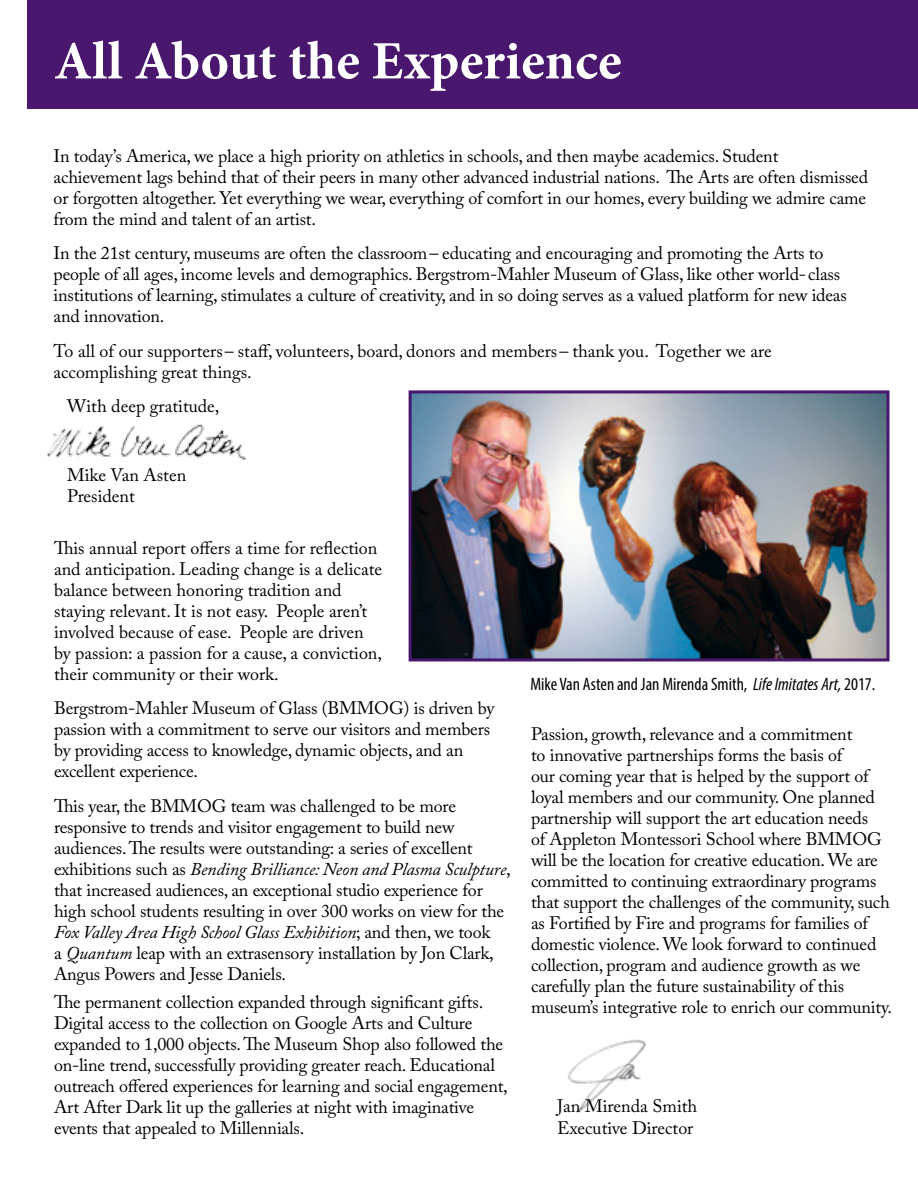
<style>
.page{position:relative;width:918px;height:1188px;background:#fff}
.page>*{position:absolute;margin:0;border:0;box-sizing:border-box;transform-origin:0 0}
.t1{font:700 54px "Minion Pro";color:#fff}
.t2{font:18px/21px "Adobe Caslon Pro";letter-spacing:-.01em;color:#000}
.t3{font:condensed 18px "Myriad Pro";color:#000}
.s1{font-style:italic}
</style>
<div class="page">
<div style="left:27px;top:0;width:891px;height:109px;background:#49176d"></div>
<img style="left:47px;top:423px;width:199px;height:37px">
<img style="left:568px;top:1039px;width:79px;height:74px">
<img style="left:413px;top:394px;width:473px;height:263px">
<div style="left:409px;top:390px;width:481px;height:271px;border:3px solid #49176d"></div>
<h1 class="t1" style="left:54px;top:23px;width:569px">All About the Experience</h1>
<p class="t2" style="left:54px;top:145px;width:816px">In today’s America, we place a high priority on athletics in schools, and then maybe academics. Student achievement lags behind that of their peers in many other advanced industrial nations. The Arts are often dismissed or forgotten altogether. Yet everything we wear, everything of comfort in our homes, every building we admire came from the mind and talent of an artist.</p>
<p class="t2" style="left:54px;top:243px;width:795px">In the 21st century, museums are often the classroom– educating and encouraging and promoting the Arts to people of all ages, income levels and demographics. Bergstrom-Mahler Museum of Glass, like other world- class institutions of learning, stimulates a culture of creativity, and in so doing serves as a valued platform for new ideas and innovation.</p>
<p class="t2" style="left:54px;top:340px;width:720px">To all of our supporters– staff, volunteers, board, donors and members– thank you. Together we are accomplishing great things.</p>
<p class="t2" style="left:67px;top:396px;width:154px">With deep gratitude,</p>
<p class="t2" style="left:67px;top:465px;width:121px">Mike Van Asten<br>President</p>
<p class="t2" style="left:54px;top:537px;width:330px">This annual report offers a time for reflection and anticipation. Leading change is a delicate balance between honoring tradition and staying relevant. It is not easy. People aren’t involved because of ease. People are driven by passion: a passion for a cause, a conviction, their community or their work.</p>
<p class="t2" style="left:54px;top:698px;width:442px">Bergstrom-Mahler Museum of Glass (BMMOG) is driven by passion with a commitment to serve our visitors and members by providing access to knowledge, dynamic objects, and an excellent experience.</p>
<p class="t2" style="left:54px;top:795px;width:458px">This year, the BMMOG team was challenged to be more responsive to trends and visitor engagement to build new audiences. The results were outstanding: a series of excellent exhibitions such as <span class="s1">Bending Brilliance: Neon and Plasma Sculpture</span>, that increased audiences, an exceptional studio experience for high school students resulting in over 300 works on view for the <span class="s1">Fox Valley Area High School Glass Exhibition</span>; and then, we took<br>a <span class="s1">Quantum</span> leap with an extrasensory installation by Jon Clark, Angus Powers and Jesse Daniels.</p>
<p class="t2" style="left:54px;top:991px;width:455px">The permanent collection expanded through significant gifts.<br>Digital access to the collection on Google Arts and Culture expanded to 1,000 objects. The Museum Shop also followed the on-line trend, successfully providing greater reach. Educational outreach offered experiences for learning and social engagement, Art After Dark lit up the galleries at night with imaginative events that appealed to Millennials.</p>
<p class="t3" style="left:530px;top:673px;width:346px">Mike Van Asten and Jan Mirenda Smith, <span class="s1">Life Imitates Art,</span> 2017.</p>
<p class="t2" style="left:531px;top:723px;width:362px">Passion, growth, relevance and a commitment<br>to innovative partnerships forms the basis of<br>our coming year that is helped by the support of loyal members and our community. One planned partnership will support the art education needs<br>of Appleton Montessori School where BMMOG will be the location for creative education. We are committed to continuing extraordinary programs that support the challenges of the community, such as Fortified by Fire and programs for families of domestic violence. We look forward to continued collection, program and audience growth as we carefully plan the future sustainability of this museum’s integrative role to enrich our community.</p>
<p class="t2" style="left:557px;top:1095px;width:142px;line-height:21.6px">Jan Mirenda Smith<br>Executive Director</p>
</div>
